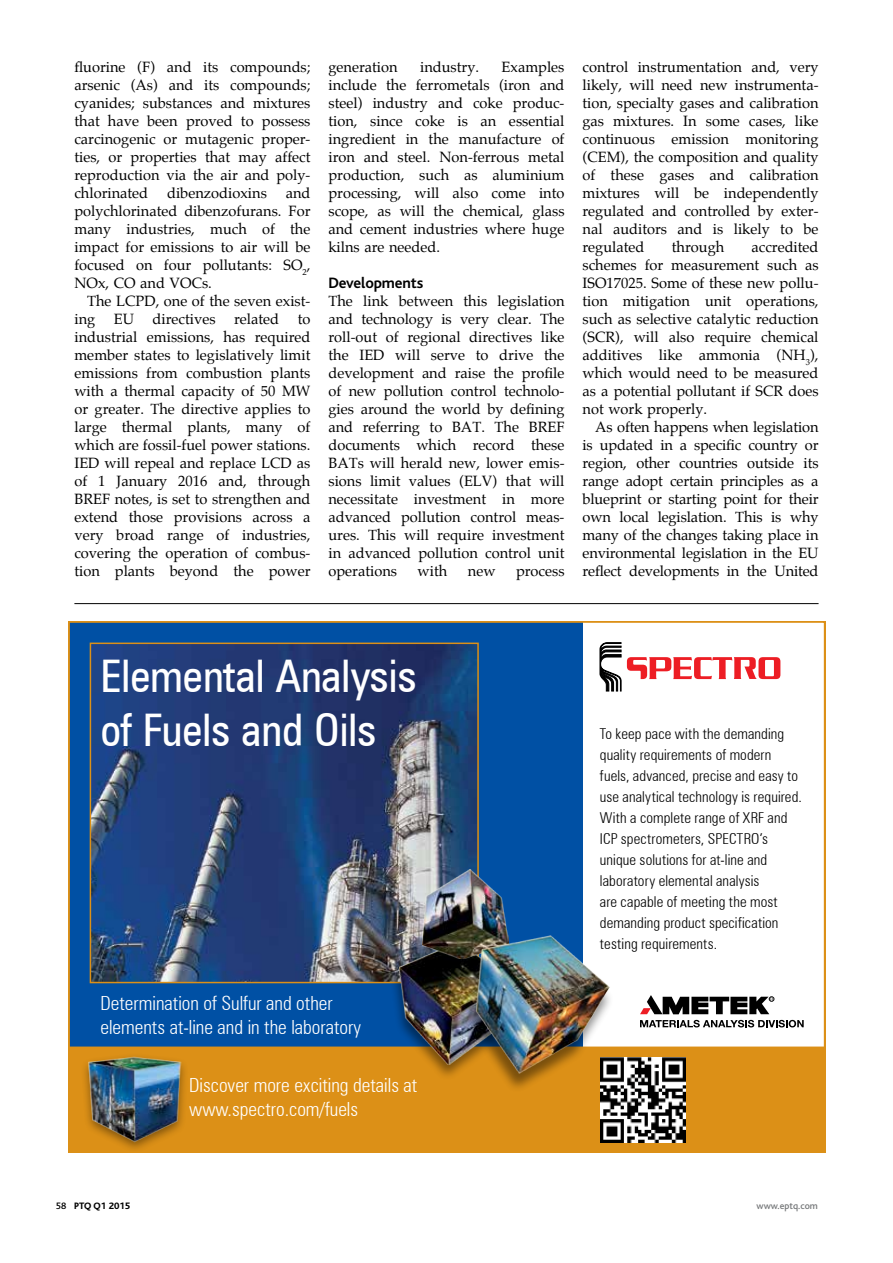
<style>
.page{position:relative;width:893px;height:1263px;background:#fff}
.page>*{position:absolute;margin:0;border:0;box-sizing:border-box;transform-origin:0 0}
.t1{font:condensed 45px/54px "Zurich BT";letter-spacing:-.005em;color:#fff}
.t2{font:300 condensed 19.5px/24px "Zurich BT";color:#fff}
.t3{font:700 15.75px "Bliss";letter-spacing:-.01em;color:#000}
.t4{font:300 condensed 15px/21px "Zurich BT";letter-spacing:.005em;color:#000}
.t5{font:14.7px/18px "Palatino";color:#000;text-align:justify}
.t6{font:500 9.75px "Bliss";color:#757779}
.t7{font:800 9.75px "Bliss";color:#000}
.s1{font-weight:500}
</style>
<div class="page">
<hr style="left:74px;top:603px;width:745px;height:1px;background:#000">
<img style="left:68px;top:621px;width:757px;height:532px">
<p class="t5" style="left:74px;top:59px;width:238px">fluorine (F) and its compounds; arsenic (As) and its compounds; cyanides; substances and mixtures that have been proved to possess carcinogenic or mutagenic proper&shy;ties, or properties that may affect reproduction via the air and poly&shy;chlorinated</p>
<p class="t5" style="left:167px;top:185px;width:101px">dibenzodioxins</p>
<p class="t5" style="left:74px;top:185px;width:238px;text-indent:211px">and polychlorinated dibenzofurans. For many industries, much of the impact for emissions to air will be focused on four pollutants: SO<sub>2</sub>, NOx, CO and VOCs.</p>
<p class="t5" style="left:74px;top:293px;width:238px;text-indent:13px">The LCPD, one of the seven exist&shy;ing</p>
<p class="t5" style="left:114px;top:311px;width:22px">EU</p>
<p class="t5" style="left:153px;top:311px;width:64px">directives</p>
<p class="t5" style="left:234px;top:311px;width:47px">related</p>
<p class="t5" style="left:74px;top:311px;width:238px;text-indent:223px">to industrial emissions, has required member states to legislatively limit emissions from combustion plants with a thermal capacity of 50 MW or greater. The directive applies to large thermal plants, many of which are fossil-fuel power stations.<br>IED will repeal and replace LCD as of 1 January 2016 and, through BREF notes, is set to strengthen and extend those provisions across a very broad range of industries, covering the operation of combus&shy;tion plants beyond the power</p>
<p class="t5" style="left:328px;top:59px;width:238px;text-indent:173px">Examples include the ferrometals (iron and steel) industry and coke produc&shy;tion, since coke is an essential ingredient in the manufacture of iron and steel. Non-ferrous metal production, such as aluminium processing, will also come into scope, as will the chemical, glass and cement industries where huge kilns are needed.</p>
<p class="t3" style="left:328px;top:275px;width:96px">Developments</p>
<p class="t5" style="left:328px;top:293px;width:238px">The link between this legislation and technology is very clear. The roll-out of regional directives like the IED will serve to drive the development and raise the profile of new pollution control technolo&shy;gies around the world by defining and referring to BAT. The BREF documents which record these BATs will herald new, lower emis&shy;sions limit values (ELV) that will necessitate investment in more advanced pollution control meas&shy;ures. This will require investment in advanced pollution control unit operations</p>
<p class="t5" style="left:328px;top:59px;width:71px">generation</p>
<p class="t5" style="left:420px;top:59px;width:61px">industry.</p>
<p class="t5" style="left:418px;top:563px;width:31px">with</p>
<p class="t5" style="left:468px;top:563px;width:29px">new</p>
<p class="t5" style="left:516px;top:563px;width:50px">process</p>
<p class="t5" style="left:582px;top:59px;width:238px">control instrumentation and, very likely, will need new instrumenta&shy;tion, specialty gases and calibration gas mixtures. In some cases, like continuous emission monitoring (CEM), the composition and quality of these gases and calibration mixtures will be independently regulated and controlled by exter&shy;nal auditors and is likely to be regulated</p>
<p class="t5" style="left:672px;top:239px;width:54px">through</p>
<p class="t5" style="left:582px;top:239px;width:238px;text-indent:169px">accredited schemes for measurement such as ISO17025. Some of these new pollu&shy;tion mitigation unit operations, such as selective catalytic reduction (SCR), will also require chemical additives like ammonia (NH<sub>3</sub>), which would need to be measured as a potential pollutant if SCR does not work properly.</p>
<p class="t5" style="left:582px;top:419px;width:238px;text-indent:13px">As often happens when legislation is updated in a specific country or region, other countries outside its range adopt certain principles as a blueprint or starting point for their own local legislation. This is why many of the changes taking place in environmental legislation in the EU reflect developments in the United</p>
<h1 class="t1" style="left:101px;top:648px;width:318px">Elemental Analysis of Fuels and Oils</h1>
<h2 class="t2" style="left:100px;top:991px;width:262px;line-height:23.4px">Determination of Sulfur and other elements at-line and in the laboratory</h2>
<h2 class="t2" style="left:189px;top:1073px;width:230px">Discover more exciting details at www.spectro.com/fuels</h2>
<p class="t4" style="left:600px;top:723px;width:203px">To keep pace with the demanding quality requirements of modern fuels, advanced, precise and easy to use analytical technology is required.<br>With a complete range of XRF and<br>ICP spectrometers, SPECTRO’s unique solutions for at-line and laboratory elemental analysis<br>are capable of meeting the most demanding product specification testing requirements.</p>
<p class="t7" style="left:56px;top:1201px;width:76px"><span class="s1">58</span> PTQ Q1 2015</p>
<p class="t6" style="left:757px;top:1201px;width:63px">www.eptq.com</p>
</div>
